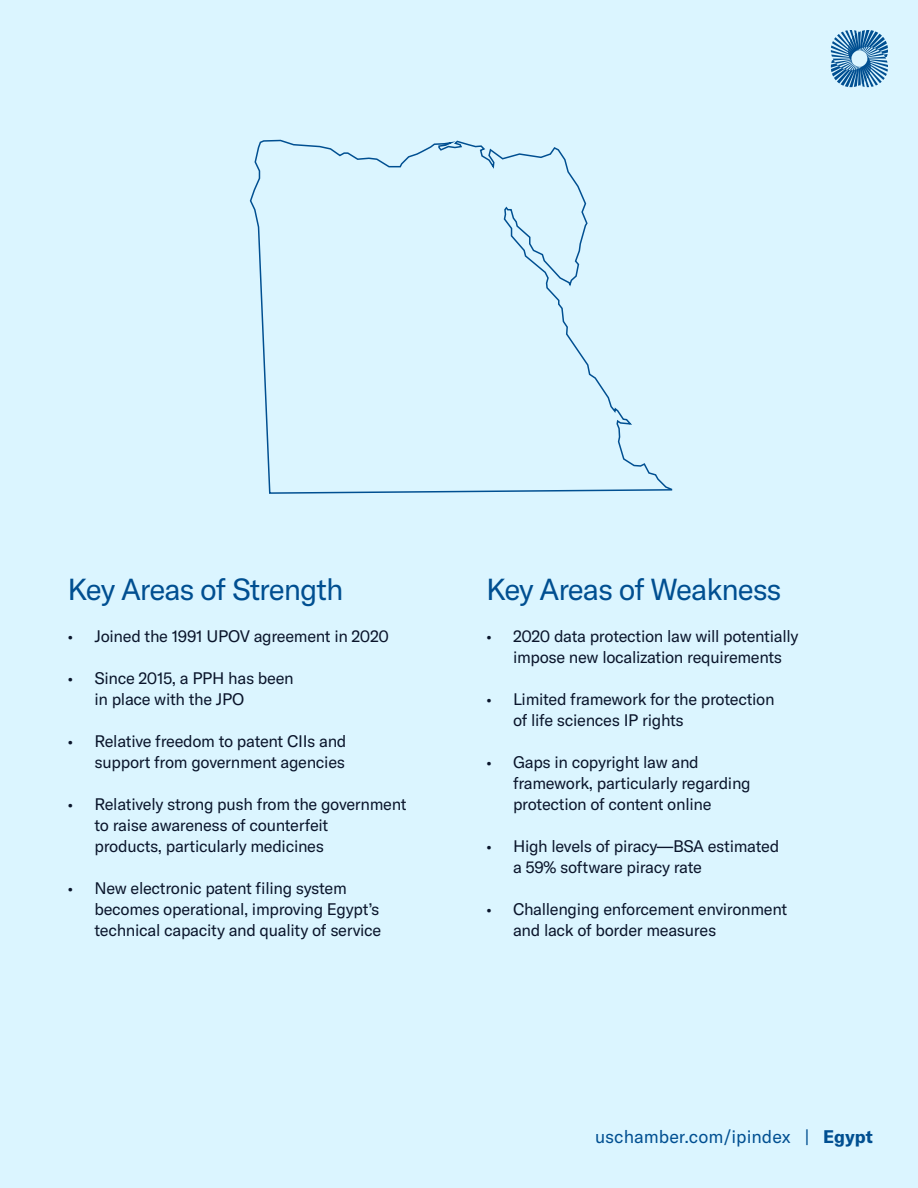
<style>
.page{position:relative;width:918px;height:1188px;background:#dbf5ff}
.page>*{position:absolute;margin:0;border:0;box-sizing:border-box;transform-origin:0 0}
.t1{font:30px "GT America";letter-spacing:-.035em;color:#004f91}
.t2{font:18px "GT America";color:#004f91}
.t3{font:16.5px/21px "GT America";letter-spacing:-.02em;color:#0a152b}
.s1{font-weight:700}
</style>
<div class="page">
<svg style="left:831px;top:30px;width:57px;height:57px"></svg>
<svg style="left:249px;top:139px;width:424px;height:355px"></svg>
<h1 class="t1" style="left:68px;top:572px;width:277px">Key Areas of Strength</h1>
<h1 class="t1" style="left:486px;top:572px;width:297px">Key Areas of Weakness</h1>
<p class="t3" style="left:68px;top:626px;width:323px">• Joined the 1991 UPOV agreement in 2020</p>
<p class="t3" style="left:94px;top:668px;width:201px;text-indent:-27px">• Since 2015, a PPH has been in place with the JPO</p>
<p class="t3" style="left:68px;top:731px;width:281px;text-align:right">• Relative freedom to patent CIIs and support from government agencies</p>
<p class="t3" style="left:94px;top:794px;width:314px;text-indent:-27px">• Relatively strong push from the government to raise awareness of counterfeit<br>products, particularly medicines</p>
<p class="t3" style="left:94px;top:878px;width:288px;text-indent:-27px">• New electronic patent filing system becomes operational, improving Egypt’s technical capacity and quality of service</p>
<p class="t3" style="left:513px;top:626px;width:287px;text-indent:-27px">• 2020 data protection law will potentially impose new localization requirements</p>
<p class="t3" style="left:513px;top:689px;width:263px;text-indent:-27px">• Limited framework for the protection of life sciences IP rights</p>
<p class="t3" style="left:513px;top:752px;width:239px;text-indent:-27px">• Gaps in copyright law and framework, particularly regarding protection of content online</p>
<p class="t3" style="left:513px;top:836px;width:268px;text-indent:-27px">• High levels of piracy—BSA estimated a 59% software piracy rate</p>
<p class="t3" style="left:513px;top:899px;width:276px;text-indent:-27px">• Challenging enforcement environment and lack of border measures</p>
<p class="t2" style="left:595px;top:1126px;width:279px">uschamber.com/ipindex | <span class="s1">Egypt</span></p>
</div>
